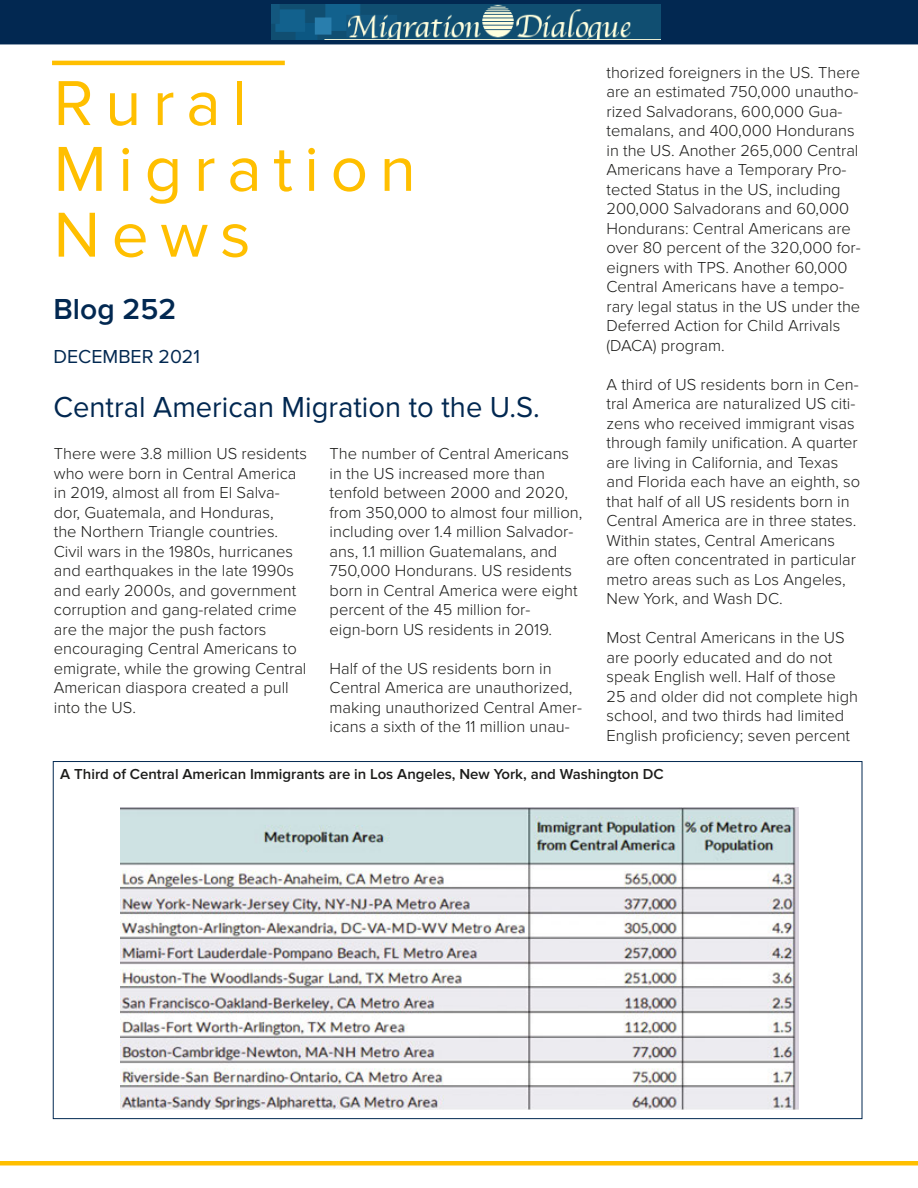
<style>
.page{position:relative;width:918px;height:1188px;background:#fff}
.page>*{position:absolute;margin:0;border:0;box-sizing:border-box;transform-origin:0 0}
.Magazine_Title{font:65.85px "Proxima Nova";letter-spacing:.175em;color:#ffbf00}
.Magazine_Title_Sub{font:30px "Proxima Nova";color:#022851}
.Magazine_Title_Sub-2{font:600 30px "Proxima Nova";color:#022851}
.Number_-_Issue_-_Pri{font:19.5px "Proxima Nova";color:#022851}
.Body_Text{font:300 16.5px/19.5px "Proxima Nova";color:#1d1d1b}
.Article_Body__Palati{font:600 15px "Proxima Nova";color:#1d1d1b}
</style>
<div class="page">
<div style="left:0;top:0;width:918px;height:44px;background:#022851"></div>
<hr style="left:52px;top:61px;width:233px;height:4px;background:#ffbf00">
<div style="left:0;top:1161px;width:918px;height:5px;background:#ffbf00"></div>
<img style="left:272px;top:5px;width:389px;height:35px">
<img style="left:120px;top:808px;width:679px;height:302px">
<p class="Body_Text" style="left:606px;top:63px;width:256px">thorized foreigners in the US. There are an estimated 750,000 unautho&shy;rized Salvadorans, 600,000 Gua&shy;temalans, and 400,000 Hondurans in the US. Another 265,000 Central<br>Americans have a Temporary Pro&shy;tected Status in the US, including<br>200,000 Salvadorans and 60,000<br>Hondurans: Central Americans are over 80 percent of the 320,000 for&shy;eigners with TPS. Another 60,000<br>Central Americans have a tempo&shy;rary legal status in the US under the<br>Deferred Action for Child Arrivals (DACA) program.</p>
<p class="Body_Text" style="left:606px;top:375px;width:255px">A third of US residents born in Cen&shy;tral America are naturalized US citi&shy;zens who received immigrant visas through family unification. A quarter are living in California, and Texas and Florida each have an eighth, so that half of all US residents born in Central America are in three states.<br>Within states, Central Americans are often concentrated in particular metro areas such as Los Angeles, New York, and Wash DC.</p>
<p class="Body_Text" style="left:606px;top:629px;width:253px">Most Central Americans in the US are poorly educated and do not speak English well. Half of those 25 and older did not complete high school, and two thirds had limited English proficiency; seven percent</p>
<p class="Article_Body__Palati" style="left:60px;top:765px;width:605px">A Third of Central American Immigrants are in Los Angeles, New York, and Washington DC</p>
<p class="Magazine_Title" style="left:54px;top:65px;width:195px">Rural</p>
<p class="Magazine_Title" style="left:54px;top:131px;width:364px">Migration</p>
<p class="Magazine_Title" style="left:54px;top:197px;width:199px">News</p>
<p class="Magazine_Title_Sub-2" style="left:54px;top:292px;width:124px">Blog 252</p>
<p class="Number_-_Issue_-_Pri" style="left:54px;top:345px;width:148px">DECEMBER 2021</p>
<p class="Magazine_Title_Sub" style="left:54px;top:390px;width:488px">Central American Migration to the U.S.</p>
<p class="Body_Text" style="left:54px;top:444px;width:255px">There were 3.8 million US residents who were born in Central America in 2019, almost all from El Salva&shy;dor, Guatemala, and Honduras,<br>the Northern Triangle countries.<br>Civil wars in the 1980s, hurricanes and earthquakes in the late 1990s and early 2000s, and government corruption and gang-related crime are the major the push factors encouraging Central Americans to emigrate, while the growing Central<br>American diaspora created a pull into the US.</p>
<p class="Body_Text" style="left:330px;top:444px;width:254px">The number of Central Americans in the US increased more than tenfold between 2000 and 2020, from 350,000 to almost four million, including over 1.4 million Salvador&shy;ans, 1.1 million Guatemalans, and<br>750,000 Hondurans. US residents born in Central America were eight percent of the 45 million for&shy;eign-born US residents in 2019.</p>
<p class="Body_Text" style="left:330px;top:659px;width:254px">Half of the US residents born in Central America are unauthorized, making unauthorized Central Amer&shy;icans a sixth of the 11 million unau-</p>
</div>
